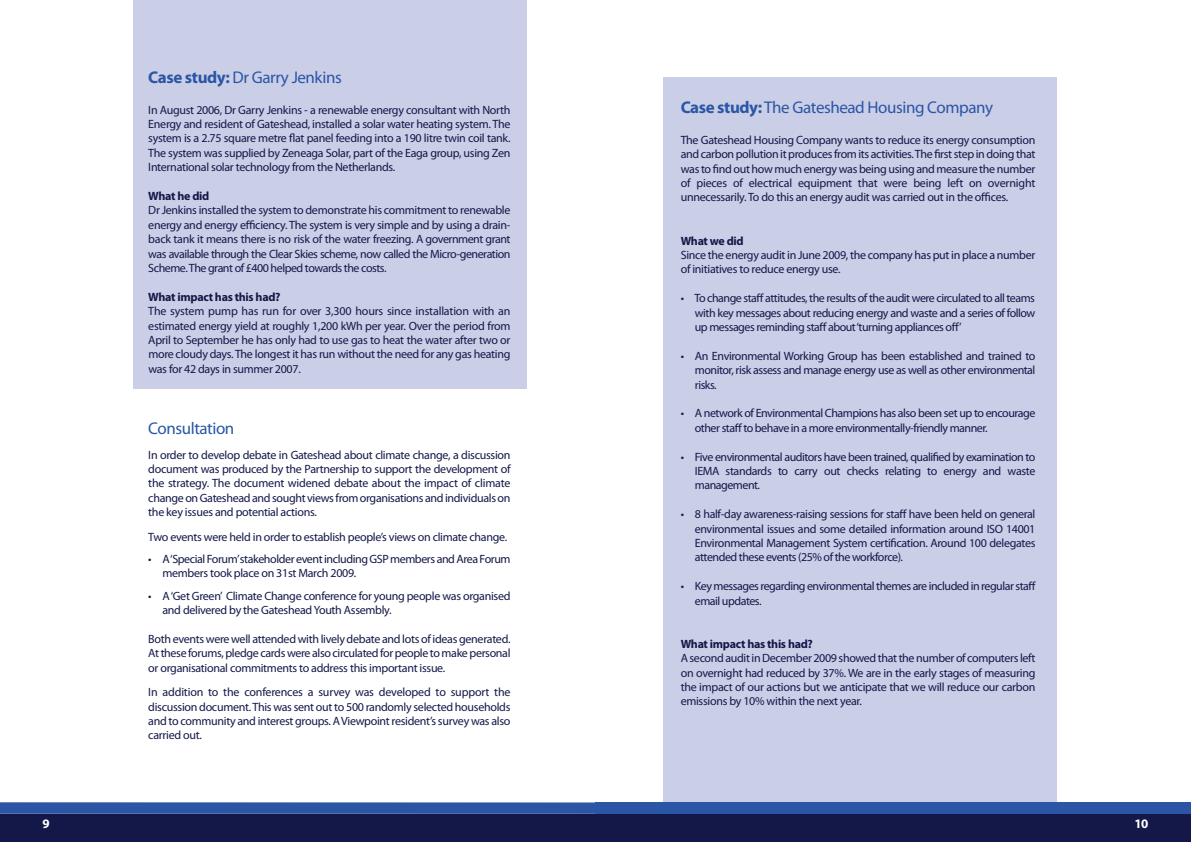
<style>
.page{position:relative;width:1191px;height:842px;background:#fff}
.page>*{position:absolute;margin:0;border:0;box-sizing:border-box;transform-origin:0 0}
.t1{font:17px "Myriad Pro";letter-spacing:-.025em;color:#2a56a5}
.t2{font:700 13px "Myriad Pro";color:#fff}
.t3{font:12px/14.4px "Myriad Pro";letter-spacing:-.03em;color:#131848;text-align:justify}
.t4{font:700 12px "Myriad Pro";letter-spacing:-.025em;color:#131848}
.s1{font-weight:700}
</style>
<div class="page">
<div style="left:0;top:814px;width:595px;height:28px;background:#131848"></div>
<div style="left:0;top:802px;width:595px;height:12px;background:#2a56a5"></div>
<div style="left:133px;top:0;width:393px;height:389px;background:#cbcee7"></div>
<div style="left:663px;top:77px;width:393px;height:737px;background:#cbcee7"></div>
<div style="left:595px;top:814px;width:596px;height:28px;background:#131848"></div>
<div style="left:595px;top:802px;width:596px;height:12px;background:#2a56a5"></div>
<h1 class="t1" style="left:148px;top:70px;width:195px"><span class="s1">Case study:</span> Dr Garry Jenkins</h1>
<p class="t3" style="left:148px;top:103px;width:364px">In August 2006, Dr Garry Jenkins - a renewable energy consultant with North Energy and resident of Gateshead, installed a solar water heating system. The system is a 2.75 square metre flat panel feeding into a 190 litre twin coil tank.<br>The system was supplied by Zeneaga Solar, part of the Eaga group, using Zen International solar technology from the Netherlands.</p>
<p class="t4" style="left:148px;top:191px;width:63px">What he did</p>
<p class="t3" style="left:148px;top:204px;width:364px">Dr Jenkins installed the system to demonstrate his commitment to renewable energy and energy efficiency. The system is very simple and by using a drain&shy;back tank it means there is no risk of the water freezing. A government grant was available through the Clear Skies scheme, now called the Micro-generation Scheme.The grant of £400 helped towards the costs.</p>
<p class="t4" style="left:148px;top:292px;width:134px">What impact has this had?</p>
<p class="t3" style="left:148px;top:305px;width:364px">The system pump has run for over 3,300 hours since installation with an estimated energy yield at roughly 1,200 kWh per year. Over the period from April to September he has only had to use gas to heat the water after two or more cloudy days.The longest it has run without the need for any gas heating was for 42 days in summer 2007.</p>
<h1 class="t1" style="left:148px;top:422px;width:88px">Consultation</h1>
<p class="t3" style="left:148px;top:448px;width:364px">In order to develop debate in Gateshead about climate change, a discussion document was produced by the Partnership to support the development of the strategy. The document widened debate about the impact of climate change on Gateshead and sought views from organisations and individuals on the key issues and potential actions.</p>
<p class="t3" style="left:148px;top:530px;width:360px">Two events were held in order to establish people’s views on climate change.</p>
<p class="t3" style="left:162px;top:553px;width:349px;text-indent:-14px">• A‘Special Forum’stakeholder event including GSP members and Area Forum members took place on 31st March 2009.</p>
<p class="t3" style="left:162px;top:589px;width:349px;text-indent:-14px">• A‘Get Green’ Climate Change conference for young people was organised and delivered by the GatesheadYouth Assembly.</p>
<p class="t3" style="left:148px;top:633px;width:364px">Both events were well attended with lively debate and lots of ideas generated.<br>At these forums, pledge cards were also circulated for people to make personal or organisational commitments to address this important issue.</p>
<p class="t3" style="left:148px;top:686px;width:364px">In addition to the conferences a survey was developed to support the discussion document.This was sent out to 500 randomly selected households and to community and interest groups. AViewpoint resident’s survey was also carried out.</p>
<h1 class="t1" style="left:680px;top:101px;width:314px"><span class="s1">Case study:</span>The Gateshead Housing Company</h1>
<p class="t3" style="left:680px;top:133px;width:356px">The Gateshead Housing Company wants to reduce its energy consumption and carbon pollution it produces from its activities.The first step in doing that was to find out how much energy was being using and measure the number of pieces of electrical equipment that were being left on overnight unnecessarily.To do this an energy audit was carried out in the offices.</p>
<p class="t4" style="left:680px;top:236px;width:64px">What we did</p>
<p class="t3" style="left:680px;top:249px;width:356px">Since the energy audit in June 2009, the company has put in place a number of initiatives to reduce energy use.</p>
<p class="t3" style="left:695px;top:292px;width:342px;text-indent:-14px">• To change staffattitudes, the results of the audit were circulated to all teams with key messages about reducing energy and waste and a series of follow up messages reminding staffabout‘turning appliances off’</p>
<p class="t3" style="left:695px;top:349px;width:342px;text-indent:-14px">• An Environmental Working Group has been established and trained to monitor, risk assess and manage energy use as well as other environmental risks.</p>
<p class="t3" style="left:695px;top:407px;width:342px;text-indent:-14px">• A network of Environmental Champions has also been set up to encourage other staffto behave in a more environmentally-friendly manner.</p>
<p class="t3" style="left:695px;top:450px;width:342px;text-indent:-14px">• Five environmental auditors have been trained, qualified by examination to IEMA standards to carry out checks relating to energy and waste management.</p>
<p class="t3" style="left:695px;top:508px;width:342px;text-indent:-14px">• 8 half-day awareness-raising sessions for staff have been held on general environmental issues and some detailed information around ISO 14001<br>Environmental Management System certification. Around 100 delegates attended these events (25% of the workforce).</p>
<p class="t3" style="left:695px;top:580px;width:342px;text-indent:-14px">• Key messages regarding environmental themes are included in regular staff email updates.</p>
<p class="t4" style="left:680px;top:639px;width:134px">What impact has this had?</p>
<p class="t3" style="left:680px;top:652px;width:356px">A second audit in December 2009 showed that the number of computers left on overnight had reduced by 37%. We are in the early stages of measuring the impact of our actions but we anticipate that we will reduce our carbon emissions by 10% within the next year.</p>
<p class="t2" style="left:43px;top:818px;width:9px">9</p>
<p class="t2" style="left:1134px;top:818px;width:15px">10</p>
</div>
